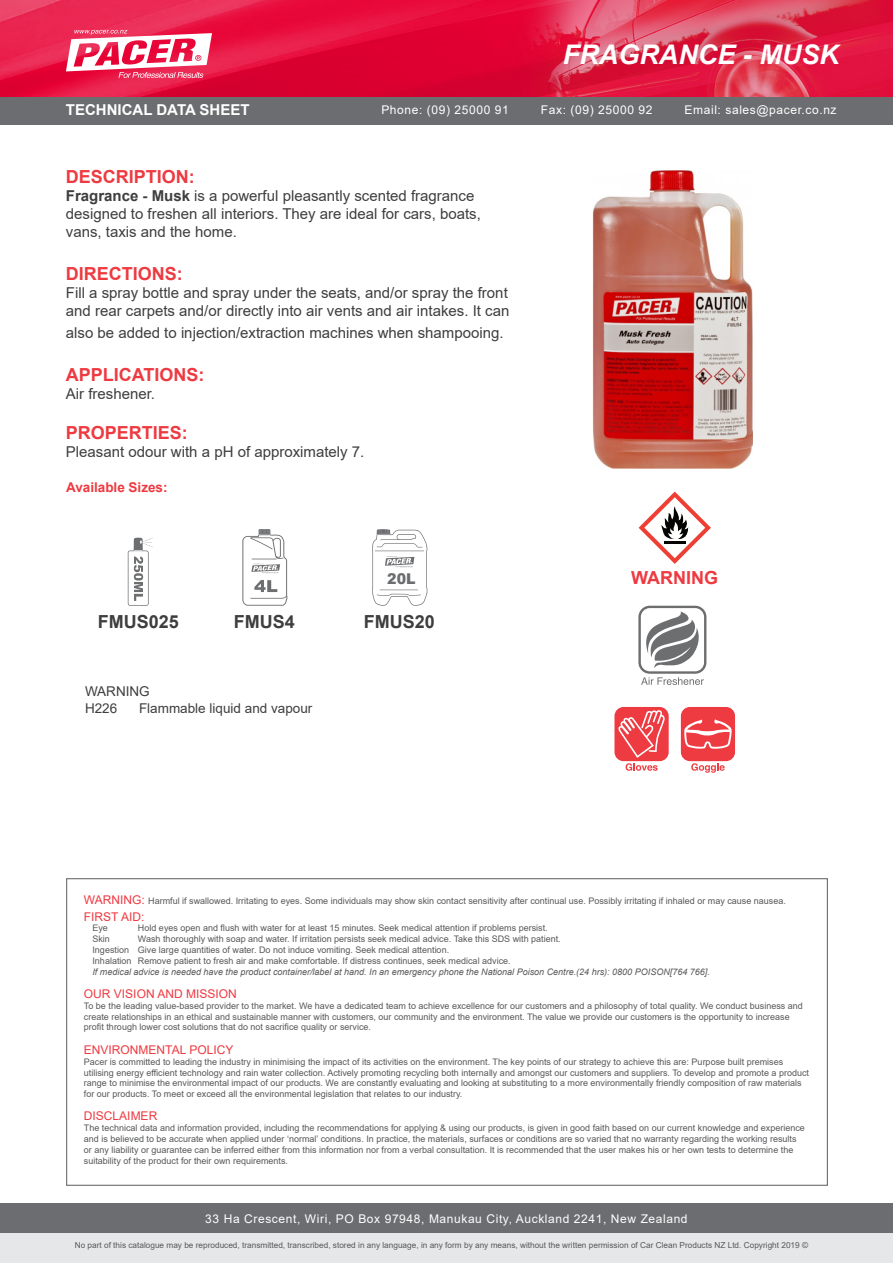
<style>
.page{position:relative;width:893px;height:1263px;background:#fff}
.page>*{position:absolute;margin:0;border:0;box-sizing:border-box;transform-origin:0 0}
.t1{font:italic 700 27px "Arial";color:#fff}
.t2{font:700 18px "Arial";color:#ee3a41}
.t3{font:700 18px "Arial";color:#3e3e3f}
.t4{font:15px/18px "Arial";color:#3e3e3f}
.t5{font:700 15px "Arial";color:#fff}
.t6{font:900 14.85px "Arial";color:#6c6d70;scale:.95 1}
.t7{font:13.5px "Arial";color:#3e3e3f}
.t8{font:700 13.5px "Arial";color:#ee3a41}
.t9{font:12px "Arial";letter-spacing:.05em;color:#fff}
.t10{font:12px "Arial";color:#ee3a41}
.t11{font:9px/10.8px "Arial";color:#57585a}
.t12{font:italic 9px "Arial";color:#57585a}
.t13{font:8.25px "Arial";color:#57585a}
.s1{font-weight:700}
.s2{font-size:12px;color:#ee3a41}
</style>
<div class="page">
<div style="left:1px;top:89px;width:892px;height:36px;background:#6c6d70"></div>
<svg style="left:372px;top:529px;width:55px;height:77px"></svg>
<img style="left:0;top:0;width:893px;height:96px">
<div style="left:0;top:1233px;width:893px;height:30px;background:#e6e7e9"></div>
<div style="left:0;top:1203px;width:893px;height:30px;background:#6c6d70"></div>
<svg style="left:66px;top:30px;width:146px;height:48px"></svg>
<svg style="left:128px;top:537px;width:25px;height:69px"></svg>
<svg style="left:242px;top:529px;width:45px;height:77px"></svg>
<svg style="left:638px;top:606px;width:68px;height:79px"></svg>
<img style="left:592px;top:170px;width:161px;height:299px">
<svg style="left:639px;top:492px;width:72px;height:72px"></svg>
<svg style="left:614px;top:707px;width:55px;height:64px"></svg>
<svg style="left:681px;top:707px;width:54px;height:66px"></svg>
<p class="t1" style="left:563px;top:36px;width:277px">FRAGRANCE - MUSK</p>
<p class="t5" style="left:66px;top:100px;width:185px">TECHNICAL DATA SHEET</p>
<p class="t9" style="left:381px;top:102px;width:129px">Phone: (09) 25000 91</p>
<p class="t9" style="left:541px;top:102px;width:113px">Fax: (09) 25000 92</p>
<p class="t9" style="left:685px;top:102px;width:154px">Email: sales@pacer.co.nz</p>
<p class="t2" style="left:66px;top:164px;width:131px">DESCRIPTION:</p>
<p class="t4" style="left:66px;top:187px;width:416px"><span class="s1">Fragrance - Musk</span> is a powerful pleasantly scented fragrance designed to freshen all interiors. They are ideal for cars, boats, vans, taxis and the home.</p>
<p class="t2" style="left:66px;top:261px;width:118px">DIRECTIONS:</p>
<p class="t4" style="left:66px;top:284px;width:445px">Fill a spray bottle and spray under the seats, and/or spray the front and rear carpets and/or directly into air vents and air intakes. It can</p>
<p class="t4" style="left:66px;top:324px;width:439px">also be added to injection/extraction machines when shampooing.</p>
<p class="t2" style="left:66px;top:362px;width:140px">APPLICATIONS:</p>
<p class="t4" style="left:66px;top:385px;width:91px">Air freshener.</p>
<p class="t2" style="left:66px;top:420px;width:124px">PROPERTIES:</p>
<p class="t4" style="left:66px;top:442px;width:300px">Pleasant odour with a pH of approximately 7.</p>
<p class="t8" style="left:66px;top:477px;width:103px">Available Sizes:</p>
<h3 class="t6" style="left:387px;top:568px;width:31px">20L</h3>
<p class="t3" style="left:98px;top:609px;width:83px">FMUS025</p>
<p class="t3" style="left:234px;top:609px;width:63px">FMUS4</p>
<p class="t3" style="left:364px;top:609px;width:73px">FMUS20</p>
<p class="t7" style="left:85px;top:682px;width:66px">WARNING</p>
<p class="t7" style="left:85px;top:698px;width:34px">H226</p>
<p class="t7" style="left:139px;top:698px;width:175px">Flammable liquid and vapour</p>
<p class="t2" style="left:631px;top:565px;width:88px">WARNING</p>
<p class="t11" style="left:84px;top:895px;width:703px"><span class="s2">WARNING:</span> Harmful if swallowed. Irritating to eyes. Some individuals may show skin contact sensitivity after continual use. Possibly irritating if inhaled or may cause nausea.</p>
<p class="t10" style="left:84px;top:908px;width:62px">FIRST AID:</p>
<p class="t11" style="left:92px;top:923px;width:17px">Eye</p>
<p class="t11" style="left:138px;top:923px;width:411px">Hold eyes open and flush with water for at least 15 minutes. Seek medical attention if problems persist.</p>
<p class="t11" style="left:92px;top:933px;width:19px">Skin</p>
<p class="t11" style="left:138px;top:933px;width:424px">Wash thoroughly with soap and water. If irritation persists seek medical advice. Take this SDS with patient.</p>
<p class="t11" style="left:92px;top:944px;width:358px">Ingestion Give large quantities of water. Do not induce vomiting. Seek medical attention.</p>
<p class="t11" style="left:92px;top:955px;width:420px">Inhalation Remove patient to fresh air and make comfortable. If distress continues, seek medical advice.</p>
<p class="t12" style="left:92px;top:965px;width:619px">If medical advice is needed have the product container/label at hand. In an emergency phone the National Poison Centre.(24 hrs): 0800 POISON[764 766].</p>
<p class="t10" style="left:84px;top:985px;width:154px">OUR VISION AND MISSION</p>
<p class="t11" style="left:84px;top:1000px;width:720px">To be the leading value-based provider to the market. We have a dedicated team to achieve excellence for our customers and a philosophy of total quality. We conduct business and create relationships in an ethical and sustainable manner with customers, our community and the environment. The value we provide our customers is the opportunity to increase profit through lower cost solutions that do not sacrifice quality or service.</p>
<p class="t10" style="left:84px;top:1041px;width:151px">ENVIRONMENTAL POLICY</p>
<p class="t11" style="left:84px;top:1056px;width:726px">Pacer is committed to leading the industry in minimising the impact of its activities on the environment. The key points of our strategy to achieve this are: Purpose built premises utilising energy efficient technology and rain water collection. Actively promoting recycling both internally and amongst our customers and suppliers. To develop and promote a product range to minimise the environmental impact of our products. We are constantly evaluating and looking at substituting to a more environmentally friendly composition of raw materials for our products. To meet or exceed all the environmental legislation that relates to our industry.</p>
<p class="t10" style="left:84px;top:1108px;width:75px">DISCLAIMER</p>
<p class="t11" style="left:84px;top:1122px;width:722px">The technical data and information provided, including the recommendations for applying &amp; using our products, is given in good faith based on our current knowledge and experience and is believed to be accurate when applied under ‘normal’ conditions. In practice, the materials, surfaces or conditions are so varied that no warranty regarding the working results or any liability or guarantee can be inferred either from this information nor from a verbal consultation. It is recommended that the user makes his or her own tests to determine the suitability of the product for their own requirements.</p>
<p class="t9" style="left:205px;top:1210px;width:484px">33 Ha Crescent, Wiri, PO Box 97948, Manukau City, Auckland 2241, New Zealand</p>
<p class="t13" style="left:75px;top:1239px;width:735px">No part of this catalogue may be reproduced, transmitted, transcribed, stored in any language, in any form by any means, without the written permission of Car Clean Products NZ Ltd. Copyright 2019 ©</p>
</div>
